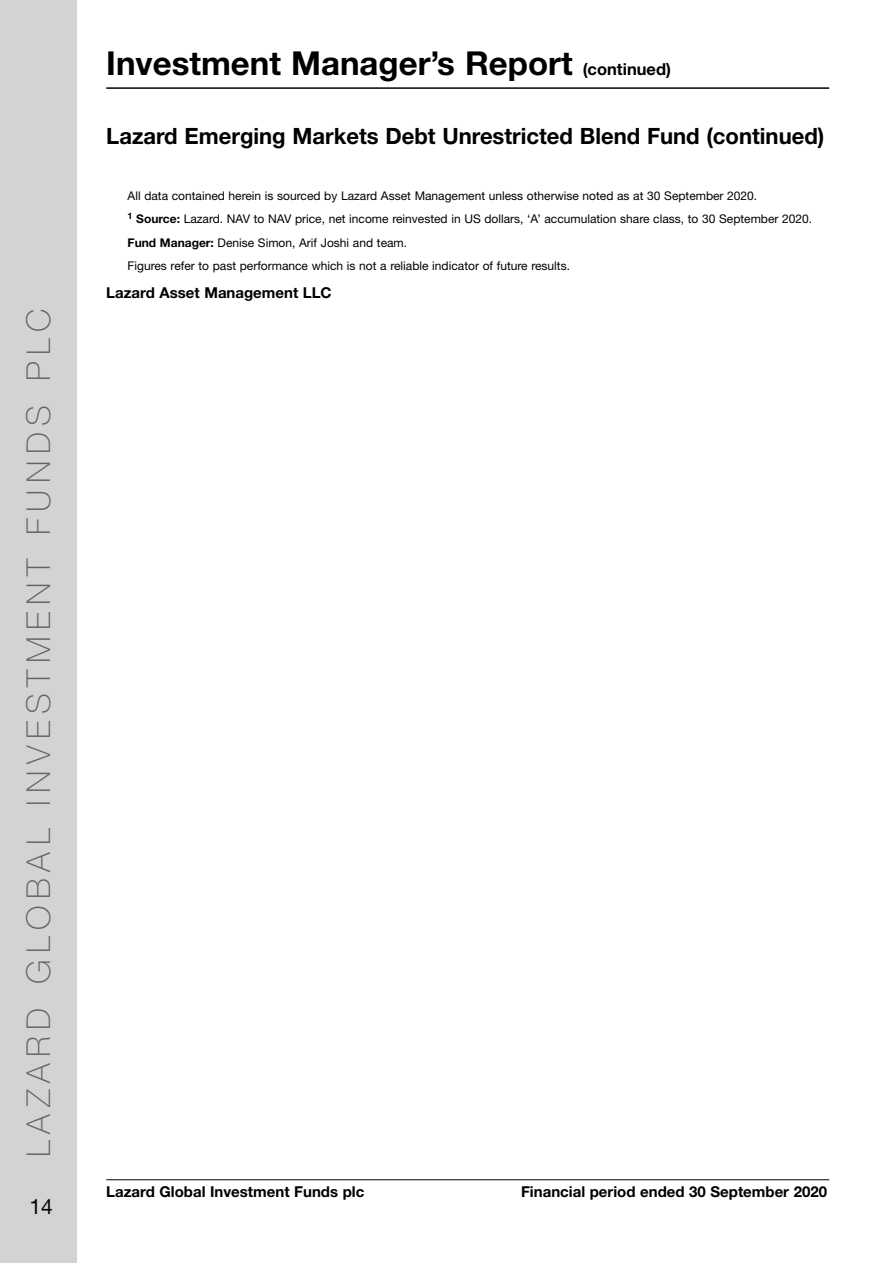
<style>
.page{position:relative;width:893px;height:1263px;background:#fff}
.page>*{position:absolute;margin:0;border:0;box-sizing:border-box;transform-origin:0 0}
.t1{font:700 33px "Helvetica Neue LT Std";color:#000}
.t2{font:100 33px "Helvetica Neue LT Std";letter-spacing:.2em;color:#636466}
.t3{font:700 22.5px "Helvetica Neue LT Std";color:#000}
.t4{font:21px "Helvetica Neue LT Std";color:#000}
.t5{font:700 15px "Helvetica Neue LT Std";color:#000}
.t6{font:12px/23.5px "Helvetica Neue LT Std";color:#000}
.s1{font-size:16.5px}
.s2{font-weight:700}
</style>
<div class="page">
<div style="left:0;top:0;width:77px;height:1263px;background:#d1d3d4"></div>
<hr style="left:106px;top:87px;width:723px;height:2px;background:#000">
<hr style="left:106px;top:1179px;width:723px;height:1px;background:#000">
<h1 class="t2" style="left:19px;top:1157px;width:849px;rotate:-90deg">LAZARD GLOBAL INVESTMENT FUNDS PLC</h1>
<h3 class="t4" style="left:29px;top:1194px;width:25px">14</h3>
<h1 class="t1" style="left:106px;top:42px;width:566px">Investment Manager’s Report <span class="s1">(continued)</span></h1>
<h2 class="t3" style="left:106px;top:122px;width:720px">Lazard Emerging Markets Debt Unrestricted Blend Fund (continued)</h2>
<p class="t6" style="left:128px;top:184px;width:686px">All data contained herein is sourced by Lazard Asset Management unless otherwise noted as at 30 September 2020.<br><sup>1</sup> <span class="s2">Source:</span> Lazard. NAV to NAV price, net income reinvested in US dollars, ‘A’ accumulation share class, to 30 September 2020.<br><span class="s2">Fund Manager:</span> Denise Simon, Arif Joshi and team.<br>Figures refer to past performance which is not a reliable indicator of future results.</p>
<p class="t5" style="left:106px;top:284px;width:227px">Lazard Asset Management LLC</p>
<p class="t5" style="left:106px;top:1182px;width:260px">Lazard Global Investment Funds plc</p>
<p class="t5" style="left:521px;top:1182px;width:307px">Financial period ended 30 September 2020</p>
</div>
